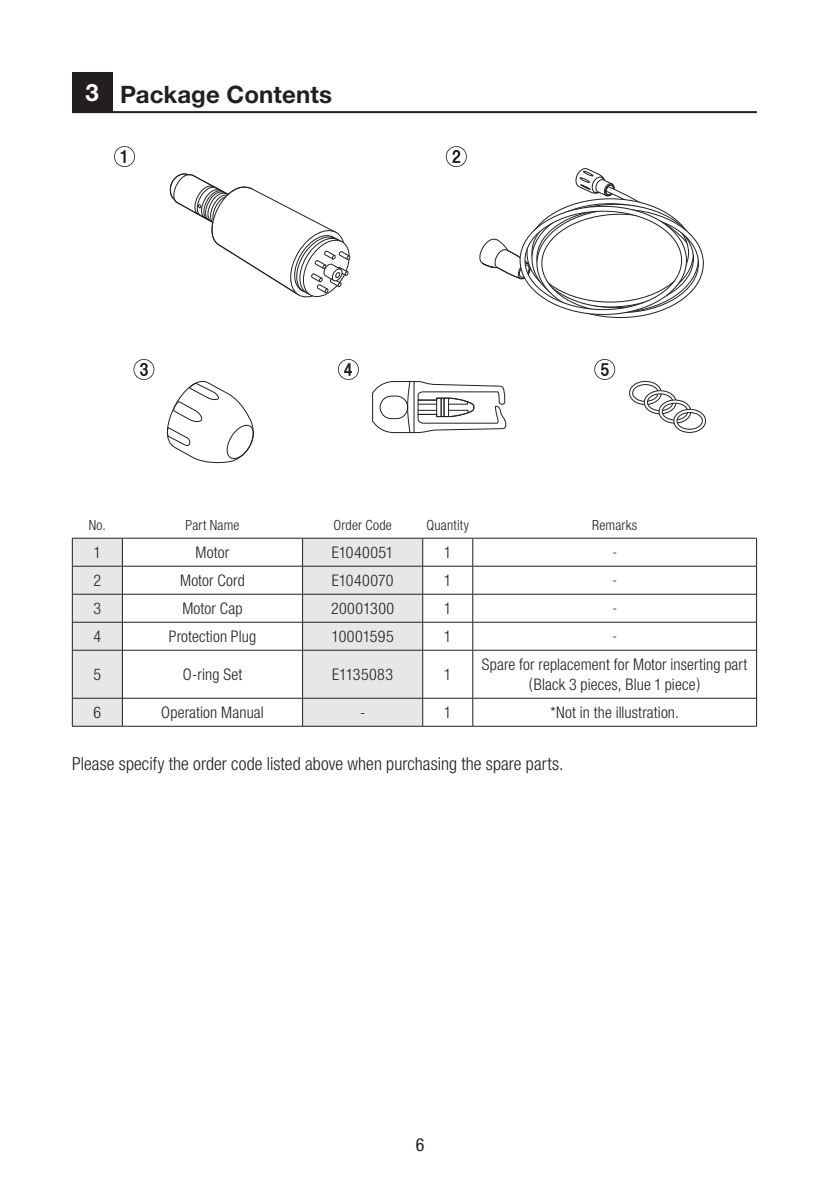
<style>
.page{position:relative;width:840px;height:1191px;background:#fff}
.page>*{position:absolute;margin:0;border:0;box-sizing:border-box;transform-origin:0 0}
.t1{font:700 24px "Helvetica Neue LT Pro";letter-spacing:.005em;color:#231f20}
.t2{font:300 condensed 18px "Helvetica Neue LT Pro";letter-spacing:.005em;color:#231f20}
.t3{font:condensed 18px "Helvetica Neue LT Pro";color:#231f20}
.t4{font:300 condensed 16px/20px "Helvetica Neue LT Pro";letter-spacing:.01em;color:#231f20;text-align:center}
.t5{font:300 condensed 14px "Helvetica Neue LT Pro";letter-spacing:.015em;color:#231f20}
.s1{color:#fff}
</style>
<div class="page">
<svg style="left:479px;top:168px;width:224px;height:150px"></svg>
<svg style="left:372px;top:381px;width:134px;height:52px"></svg>
<svg style="left:629px;top:381px;width:76px;height:52px"></svg>
<svg style="left:169px;top:173px;width:182px;height:125px"></svg>
<svg style="left:114px;top:146px;width:21px;height:21px"></svg>
<svg style="left:445px;top:146px;width:21px;height:21px"></svg>
<svg style="left:133px;top:359px;width:121px;height:104px"></svg>
<svg style="left:338px;top:359px;width:20px;height:21px"></svg>
<svg style="left:594px;top:359px;width:21px;height:21px"></svg>
<hr style="left:72px;top:111px;width:684px;height:2px;background:#231f20">
<div style="left:72px;top:72px;width:40px;height:40px;background:#231f20"></div>
<svg style="left:73px;top:539px;width:349px;height:187px;fill:#e6e7e9"></svg>
<hr style="left:72px;top:538px;width:50px;height:1px;background:#231f20">
<hr style="left:122px;top:538px;width:180px;height:1px;background:#231f20">
<hr style="left:302px;top:538px;width:120px;height:1px;background:#231f20">
<hr style="left:422px;top:538px;width:50px;height:1px;background:#231f20">
<hr style="left:472px;top:538px;width:284px;height:1px;background:#231f20">
<hr style="left:72px;top:566px;width:50px;height:1px;background:#231f20">
<hr style="left:122px;top:566px;width:180px;height:1px;background:#231f20">
<hr style="left:302px;top:566px;width:120px;height:1px;background:#231f20">
<hr style="left:422px;top:566px;width:50px;height:1px;background:#231f20">
<hr style="left:472px;top:566px;width:284px;height:1px;background:#231f20">
<hr style="left:72px;top:594px;width:50px;height:1px;background:#231f20">
<hr style="left:122px;top:594px;width:180px;height:1px;background:#231f20">
<hr style="left:302px;top:594px;width:120px;height:1px;background:#231f20">
<hr style="left:422px;top:594px;width:50px;height:1px;background:#231f20">
<hr style="left:472px;top:594px;width:284px;height:1px;background:#231f20">
<hr style="left:72px;top:622px;width:50px;height:1px;background:#231f20">
<svg style="left:72px;top:538px;width:1px;height:112px"></svg>
<hr style="left:122px;top:622px;width:180px;height:1px;background:#231f20">
<svg style="left:122px;top:538px;width:1px;height:112px"></svg>
<hr style="left:302px;top:622px;width:120px;height:1px;background:#231f20">
<svg style="left:302px;top:538px;width:1px;height:112px"></svg>
<hr style="left:422px;top:622px;width:50px;height:1px;background:#231f20">
<svg style="left:422px;top:538px;width:1px;height:112px"></svg>
<hr style="left:472px;top:622px;width:284px;height:1px;background:#231f20">
<svg style="left:472px;top:538px;width:1px;height:112px"></svg>
<hr style="left:72px;top:650px;width:50px;height:1px;background:#231f20">
<hr style="left:72px;top:650px;width:1px;height:48px;background:#231f20">
<hr style="left:122px;top:650px;width:180px;height:1px;background:#231f20">
<hr style="left:122px;top:650px;width:1px;height:48px;background:#231f20">
<hr style="left:302px;top:650px;width:120px;height:1px;background:#231f20">
<hr style="left:302px;top:650px;width:1px;height:48px;background:#231f20">
<hr style="left:422px;top:650px;width:50px;height:1px;background:#231f20">
<hr style="left:422px;top:650px;width:1px;height:48px;background:#231f20">
<hr style="left:472px;top:650px;width:284px;height:1px;background:#231f20">
<hr style="left:472px;top:650px;width:1px;height:48px;background:#231f20">
<hr style="left:755px;top:650px;width:1px;height:48px;background:#231f20">
<hr style="left:72px;top:698px;width:50px;height:1px;background:#231f20">
<svg style="left:72px;top:698px;width:1px;height:28px"></svg>
<hr style="left:122px;top:698px;width:180px;height:1px;background:#231f20">
<svg style="left:122px;top:698px;width:1px;height:28px"></svg>
<hr style="left:302px;top:698px;width:120px;height:1px;background:#231f20">
<svg style="left:302px;top:698px;width:1px;height:28px"></svg>
<hr style="left:422px;top:698px;width:50px;height:1px;background:#231f20">
<svg style="left:422px;top:698px;width:1px;height:28px"></svg>
<hr style="left:472px;top:698px;width:284px;height:1px;background:#231f20">
<svg style="left:472px;top:698px;width:1px;height:28px"></svg>
<hr style="left:72px;top:726px;width:50px;height:1px;background:#231f20">
<hr style="left:122px;top:726px;width:180px;height:1px;background:#231f20">
<hr style="left:302px;top:726px;width:120px;height:1px;background:#231f20">
<hr style="left:422px;top:726px;width:50px;height:1px;background:#231f20">
<hr style="left:472px;top:726px;width:284px;height:1px;background:#231f20">
<h1 class="t1" style="left:85px;top:79px;width:248px"><span class="s1">3</span> Package Contents</h1>
<p class="t5" style="left:89px;top:517px;width:19px">No.</p>
<p class="t5" style="left:185px;top:517px;width:56px">Part Name</p>
<p class="t5" style="left:333px;top:517px;width:60px">Order Code</p>
<p class="t5" style="left:426px;top:517px;width:44px">Quantity</p>
<p class="t5" style="left:592px;top:517px;width:46px">Remarks</p>
<p class="t4" style="left:93px;top:542px;width:9px">1</p>
<p class="t4" style="left:195px;top:542px;width:35px">Motor</p>
<p class="t4" style="left:331px;top:542px;width:63px">E1040051</p>
<p class="t4" style="left:443px;top:542px;width:9px">1</p>
<p class="t5" style="left:612px;top:544px;width:6px">-</p>
<p class="t4" style="left:93px;top:570px;width:9px">2</p>
<p class="t4" style="left:180px;top:570px;width:66px">Motor Cord</p>
<p class="t4" style="left:331px;top:570px;width:63px">E1040070</p>
<p class="t4" style="left:443px;top:570px;width:9px">1</p>
<p class="t5" style="left:612px;top:572px;width:6px">-</p>
<p class="t4" style="left:93px;top:598px;width:9px">3</p>
<p class="t4" style="left:182px;top:598px;width:62px">Motor Cap</p>
<p class="t4" style="left:331px;top:598px;width:65px">20001300</p>
<p class="t4" style="left:443px;top:598px;width:9px">1</p>
<p class="t5" style="left:612px;top:600px;width:6px">-</p>
<p class="t4" style="left:93px;top:626px;width:9px">4</p>
<p class="t4" style="left:169px;top:626px;width:89px">Protection Plug</p>
<p class="t4" style="left:331px;top:626px;width:64px">10001595</p>
<p class="t4" style="left:443px;top:626px;width:9px">1</p>
<p class="t5" style="left:612px;top:628px;width:6px">-</p>
<p class="t4" style="left:93px;top:664px;width:9px">5</p>
<p class="t4" style="left:183px;top:664px;width:61px">O-ring Set</p>
<p class="t4" style="left:332px;top:664px;width:62px">E1135083</p>
<p class="t4" style="left:443px;top:664px;width:9px">1</p>
<p class="t4" style="left:481px;top:654px;width:267px">Spare for replacement for Motor inserting part (Black 3 pieces, Blue 1 piece)</p>
<p class="t4" style="left:93px;top:702px;width:9px">6</p>
<p class="t4" style="left:161px;top:702px;width:104px">Operation Manual</p>
<p class="t4" style="left:360px;top:702px;width:7px">-</p>
<p class="t4" style="left:443px;top:702px;width:9px">1</p>
<p class="t4" style="left:550px;top:702px;width:130px">*Not in the illustration.</p>
<p class="t2" style="left:72px;top:753px;width:492px">Please specify the order code listed above when purchasing the spare parts.</p>
<p class="t3" style="left:415px;top:1134px;width:10px">6</p>
</div>
